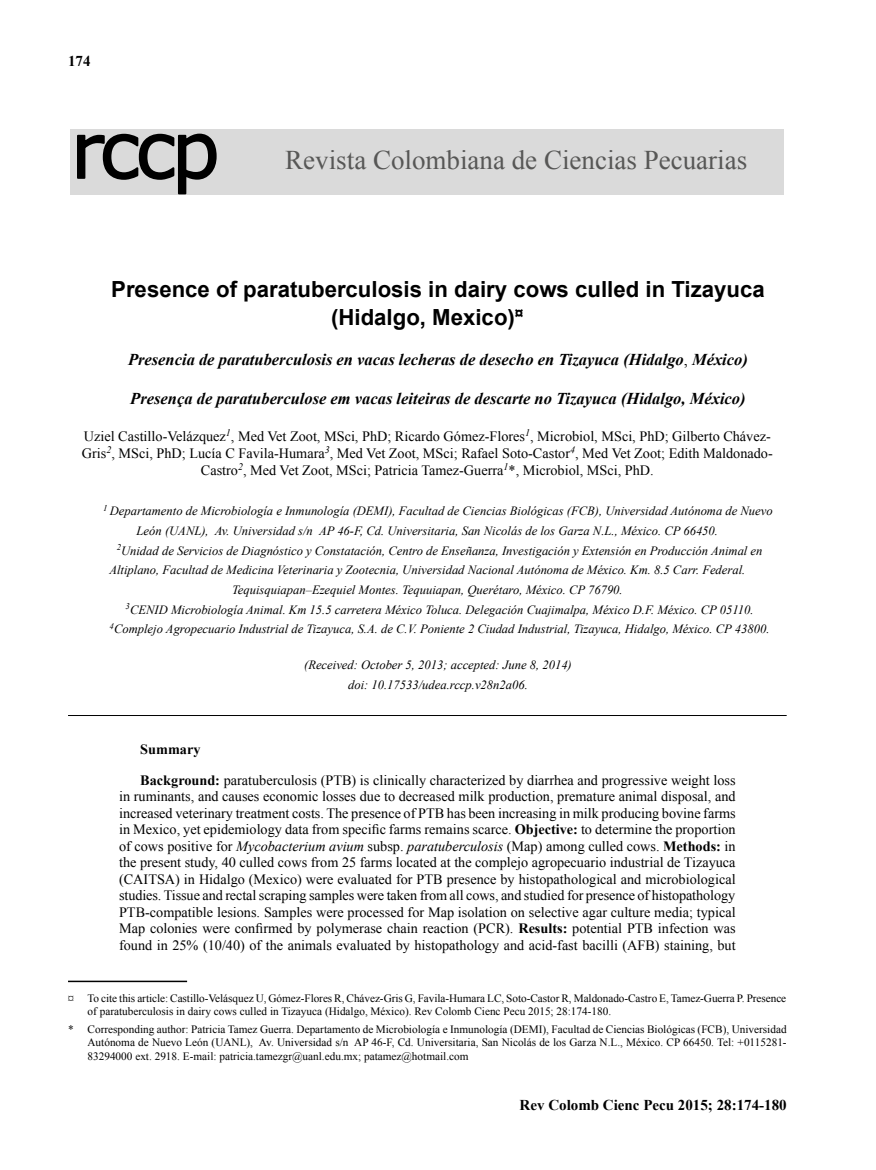
<style>
.page{position:relative;width:876px;height:1170px;background:#fff}
.page>*{position:absolute;margin:0;border:0;box-sizing:border-box;transform-origin:0 0}
.t1{font:27px "Times New Roman";color:#575756}
.t2{font:700 22.2px/28.5px "Arial";color:#000}
.t3{font:italic 700 16.5px "Times New Roman";color:#000}
.t4{font:700 15px "Times New Roman";color:#000}
.t5{font:14.25px/16.5px "Times New Roman";color:#000;text-align:center}
.t6{font:italic 12.6px/19.6px "Times New Roman";color:#000;text-align:center}
.t7{font:11.25px/13.5px "Times New Roman";color:#000}
.s1{font-weight:400;font-style:normal}
.s2{font-weight:700}
.s3{font-style:italic}
</style>
<div class="page">
<div style="left:71px;top:129px;width:713px;height:66px;background:#dadada"></div>
<svg style="left:77px;top:133px;width:140px;height:62px"></svg>
<hr style="left:68px;top:980px;width:119px;height:2px;background:#000">
<hr style="left:68px;top:715px;width:719px;height:1px;background:#000">
<p class="t4" style="left:68px;top:51px;width:24px">174</p>
<h1 class="t1" style="left:285px;top:141px;width:463px">Revista Colombiana de Ciencias Pecuarias</h1>
<h2 class="t2" style="left:331px;top:275px;width:435px;text-indent:-220px">Presence of paratuberculosis in dairy cows culled in Tizayuca (Hidalgo, Mexico)<sup>¤</sup></h2>
<p class="t3" style="left:128px;top:347px;width:621px">Presencia de paratuberculosis en vacas lecheras de desecho en Tizayuca (Hidalgo<span class="s1">,</span> México)</p>
<p class="t3" style="left:130px;top:387px;width:617px">Presença de paratuberculose em vacas leiteiras de descarte no Tizayuca (Hidalgo, México)</p>
<p class="t5" style="left:82px;top:427px;width:692px;line-height:17.1px">Uziel Castillo-Velázquez<sup>1</sup>, Med Vet Zoot, MSci, PhD; Ricardo Gómez-Flores<sup>1</sup>, Microbiol, MSci, PhD; Gilberto Chávez-<br>Gris<sup>2</sup>, MSci, PhD; Lucía C Favila-Humara<sup>3</sup>, Med Vet Zoot, MSci; Rafael Soto-Castor<sup>4</sup>, Med Vet Zoot; Edith Maldonado-<br>Castro<sup>2</sup>, Med Vet Zoot, MSci; Patricia Tamez-Guerra<sup>1</sup>*, Microbiol, MSci, PhD.</p>
<p class="t6" style="left:103px;top:501px;width:671px"><sup>1</sup> Departamento de Microbiología e Inmunología (DEMI), Facultad de Ciencias Biológicas (FCB), Universidad Autónoma de Nuevo</p>
<p class="t6" style="left:137px;top:520px;width:581px">León (UANL), Av. Universidad s/n AP 46-F, Cd. Universitaria, San Nicolás de los Garza N.L., México. CP 66450.</p>
<p class="t6" style="left:117px;top:540px;width:647px"><sup>2</sup>Unidad de Servicios de Diagnóstico y Constatación, Centro de Enseñanza, Investigación y Extensión en Producción Animal en</p>
<p class="t6" style="left:109px;top:560px;width:636px">Altiplano, Facultad de Medicina Veterinaria y Zootecnia, Universidad Nacional Autónoma de México. Km. 8.5 Carr. Federal.</p>
<p class="t6" style="left:232px;top:579px;width:390px">Tequisquiapan–Ezequiel Montes. Tequuiapan, Querétaro, México. CP 76790.</p>
<p class="t6" style="left:126px;top:599px;width:627px"><sup>3</sup>CENID Microbiología Animal. Km 15.5 carretera México Toluca. Delegación Cuajimalpa, México D.F. México. CP 05110.</p>
<p class="t6" style="left:110px;top:619px;width:659px"><sup>4</sup>Complejo Agropecuario Industrial de Tizayuca, S.A. de C.V. Poniente 2 Ciudad Industrial, Tizayuca, Hidalgo, México. CP 43800.</p>
<p class="t6" style="left:304px;top:654px;width:269px">(Received: October 5, 2013; accepted: June 8, 2014) doi: 10.17533/udea.rccp.v28n2a06.</p>
<p class="t5" style="left:140px;top:734px;width:597px;line-height:30.2px;text-align:left"><span class="s2">Summary<br>Background:</span> paratuberculosis (PTB) is clinically characterized by diarrhea and progressive weight loss</p>
<p class="t5" style="left:119px;top:787px;width:618px;text-align:justify">in ruminants, and causes economic losses due to decreased milk production, premature animal disposal, and increased veterinary treatment costs. The presence of PTB has been increasing in milk producing bovine farms in Mexico, yet epidemiology data from specific farms remains scarce. <span class="s2">Objective:</span> to determine the proportion of cows positive for <span class="s3">Mycobacterium avium</span> subsp. <span class="s3">paratuberculosis</span> (Map) among culled cows. <span class="s2">Methods:</span> in the present study, 40 culled cows from 25 farms located at the complejo agropecuario industrial de Tizayuca (CAITSA) in Hidalgo (Mexico) were evaluated for PTB presence by histopathological and microbiological studies. Tissue and rectal scraping samples were taken from all cows, and studied for presence of histopathology PTB-compatible lesions. Samples were processed for Map isolation on selective agar culture media; typical Map colonies were confirmed by polymerase chain reaction (PCR). <span class="s2">Results:</span> potential PTB infection was found in 25% (10/40) of the animals evaluated by histopathology and acid-fast bacilli (AFB) staining, but</p>
<p class="t7" style="left:88px;top:990px;width:700px;text-indent:-19px">¤ To cite this article: Castillo-Velásquez U, Gómez-Flores R, Chávez-Gris G, Favila-Humara LC, Soto-Castor R, Maldonado-Castro E, Tamez-Guerra P. Presence of paratuberculosis in dairy cows culled in Tizayuca (Hidalgo, México). Rev Colomb Cienc Pecu 2015; 28:174-180.</p>
<p class="t7" style="left:88px;top:1022px;width:701px;text-align:justify;text-indent:-19px">* Corresponding author: Patricia Tamez Guerra. Departamento de Microbiología e Inmunología (DEMI), Facultad de Ciencias Biológicas (FCB), Universidad Autónoma de Nuevo León (UANL), Av. Universidad s/n AP 46-F, Cd. Universitaria, San Nicolás de los Garza N.L., México. CP 66450. Tel: +0115281- 83294000 ext. 2918. E-mail: patricia.tamezgr@uanl.edu.mx; patamez@hotmail.com</p>
<p class="t4" style="left:520px;top:1094px;width:269px">Rev Colomb Cienc Pecu 2015; 28:174-180</p>
</div>
